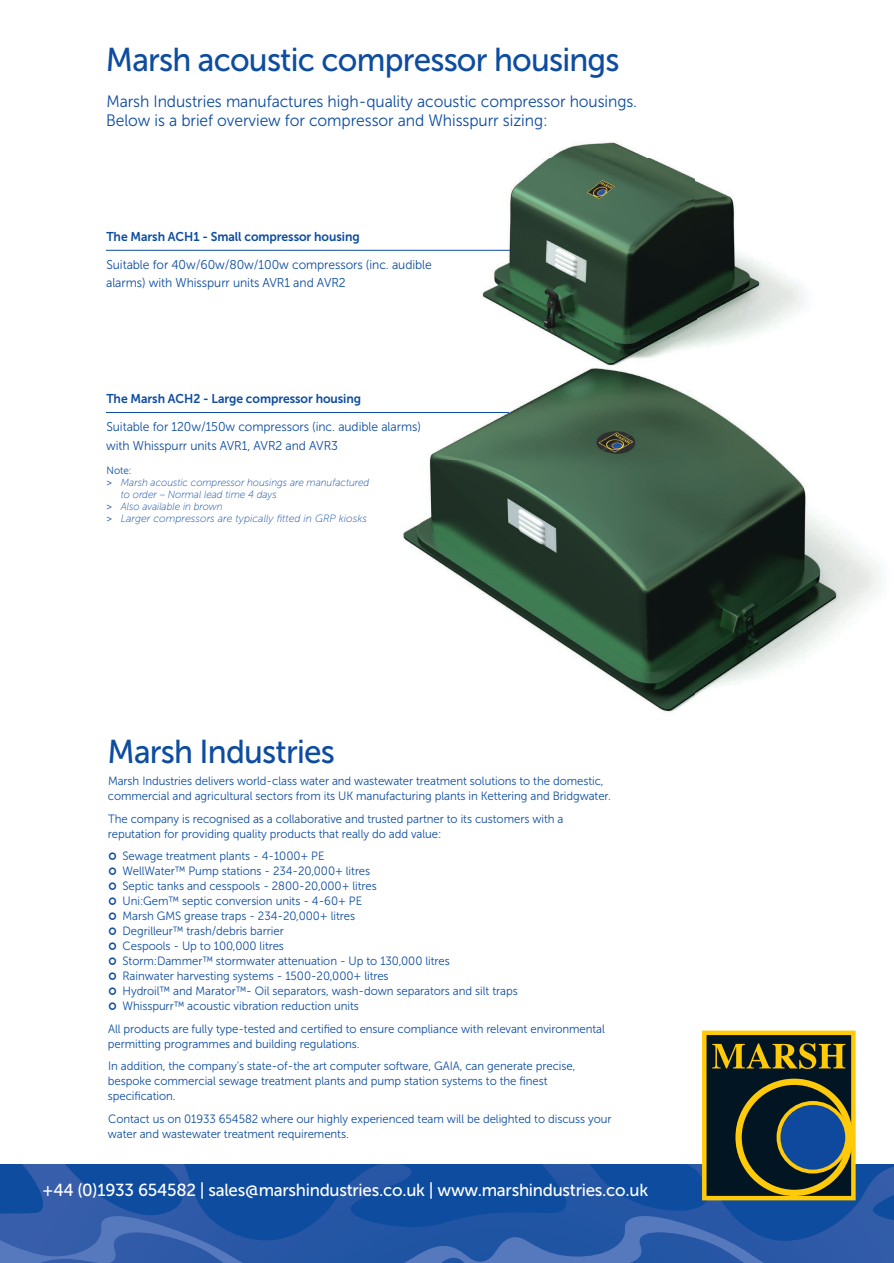
<style>
.page{position:relative;width:894px;height:1263px;background:#fff}
.page>*{position:absolute;margin:0;border:0;box-sizing:border-box;transform-origin:0 0}
.t1{font:33px "Museo Sans 500";letter-spacing:-.025em;color:#0d4c9f;scale:.95 1}
.t2{font:17.4px "Museo Sans 500";letter-spacing:-.015em;color:#fff}
.t3{font:16.5px/19.5px "Museo Sans 300";letter-spacing:-.005em;color:#0d4c9f;scale:.95 1}
.t4{font:12.75px/18.8px "Museo Sans 300";letter-spacing:-.005em;color:#0d4c9f;scale:.95 1}
.t5{font:12.75px "Museo Sans 700";letter-spacing:-.005em;color:#0d4c9f;scale:.95 1}
.t6{font:12px/15px "Museo Sans 300";letter-spacing:-.005em;color:#0d4c9f;scale:.95 1}
.t7{font:italic 10.5px "Museo Sans 100";letter-spacing:-.005em;color:#0d4c9f;scale:.95 1}
.t8{font:italic 10.5px "Museo Sans 100";letter-spacing:-.005em;color:#0d4c9f}
.t9{font:10.5px "Museo Sans 300";color:#0d4c9f;scale:.95 1}
.s1{font-family:"Museo Sans 300";font-style:normal}
</style>
<div class="page">
<svg style="left:0;top:1164px;width:893px;height:42px;background:#154fa0"></svg>
<svg style="left:0;top:1206px;width:893px;height:57px;background:#2a5aa7"></svg>
<svg style="left:701px;top:1031px;width:154px;height:169px;background:#474d2d"></svg>
<img style="left:381px;top:141px;width:501px;height:571px">
<hr style="left:106px;top:250px;width:404px;height:1px;background:#0d4c9f">
<hr style="left:106px;top:412px;width:403px;height:1px;background:#0d4c9f">
<h1 class="t1" style="left:106px;top:40px;width:542px">Marsh acoustic compressor housings</h1>
<h3 class="t3" style="left:106px;top:91px;width:560px">Marsh Industries manufactures high-quality acoustic compressor housings.<br>Below is a brief overview for compressor and Whisspurr sizing:</h3>
<p class="t5" style="left:106px;top:229px;width:268px">The Marsh ACH1 - Small compressor housing</p>
<p class="t4" style="left:106px;top:255px;width:344px">Suitable for 40w/60w/80w/100w compressors (inc. audible alarms) with Whisspurr units AVR1 and AVR2</p>
<p class="t5" style="left:106px;top:391px;width:269px">The Marsh ACH2 - Large compressor housing</p>
<p class="t4" style="left:106px;top:417px;width:333px">Suitable for 120w/150w compressors (inc. audible alarms) with Whisspurr units AVR1, AVR2 and AVR3</p>
<p class="t9" style="left:106px;top:464px;width:28px">Note:</p>
<p class="t7" style="left:106px;top:476px;width:278px"><span class="s1">&gt;</span> Marsh acoustic compressor housings are manufactured</p>
<p class="t7" style="left:121px;top:488px;width:166px">to order – Normal lead time 4 days</p>
<p class="t7" style="left:106px;top:500px;width:124px"><span class="s1">&gt;</span> Also available in brown</p>
<p class="t8" style="left:106px;top:512px;width:262px"><span class="s1">&gt;</span> Larger compressors are typically fitted in GRP kiosks</p>
<h1 class="t1" style="left:107px;top:732px;width:241px">Marsh Industries</h1>
<p class="t6" style="left:108px;top:773px;width:531px">Marsh Industries delivers world-class water and wastewater treatment solutions to the domestic, commercial and agricultural sectors from its UK manufacturing plants in Kettering and Bridgwater.</p>
<p class="t6" style="left:108px;top:811px;width:481px">The company is recognised as a collaborative and trusted partner to its customers with a reputation for providing quality products that really do add value:</p>
<p class="t6" style="left:122px;top:848px;width:417px">Sewage treatment plants - 4-1000+ PE<br>WellWater™ Pump stations - 234-20,000+ litres<br>Septic tanks and cesspools - 2800-20,000+ litres<br>Uni:Gem™ septic conversion units - 4-60+ PE<br>Marsh GMS grease traps - 234-20,000+ litres<br>Degrilleur™ trash/debris barrier<br>Cespools - Up to 100,000 litres<br>Storm:Dammer™ stormwater attenuation - Up to 130,000 litres<br>Rainwater harvesting systems - 1500-20,000+ litres<br>Hydroil™ and Marator™- Oil separators, wash-down separators and silt traps Whisspurr™ acoustic vibration reduction units</p>
<p class="t6" style="left:108px;top:1021px;width:524px">All products are fully type-tested and certified to ensure compliance with relevant environmental permitting programmes and building regulations.</p>
<p class="t6" style="left:108px;top:1058px;width:493px">In addition, the company’s state-of-the art computer software, GAIA, can generate precise, bespoke commercial sewage treatment plants and pump station systems to the finest specification.</p>
<p class="t6" style="left:108px;top:1111px;width:531px">Contact us on 01933 654582 where our highly experienced team will be delighted to discuss your water and wastewater treatment requirements.</p>
<h2 class="t2" style="left:42px;top:1180px;width:607px">+44 (0)1933 654582 | sales@marshindustries.co.uk | www.marshindustries.co.uk</h2>
</div>
